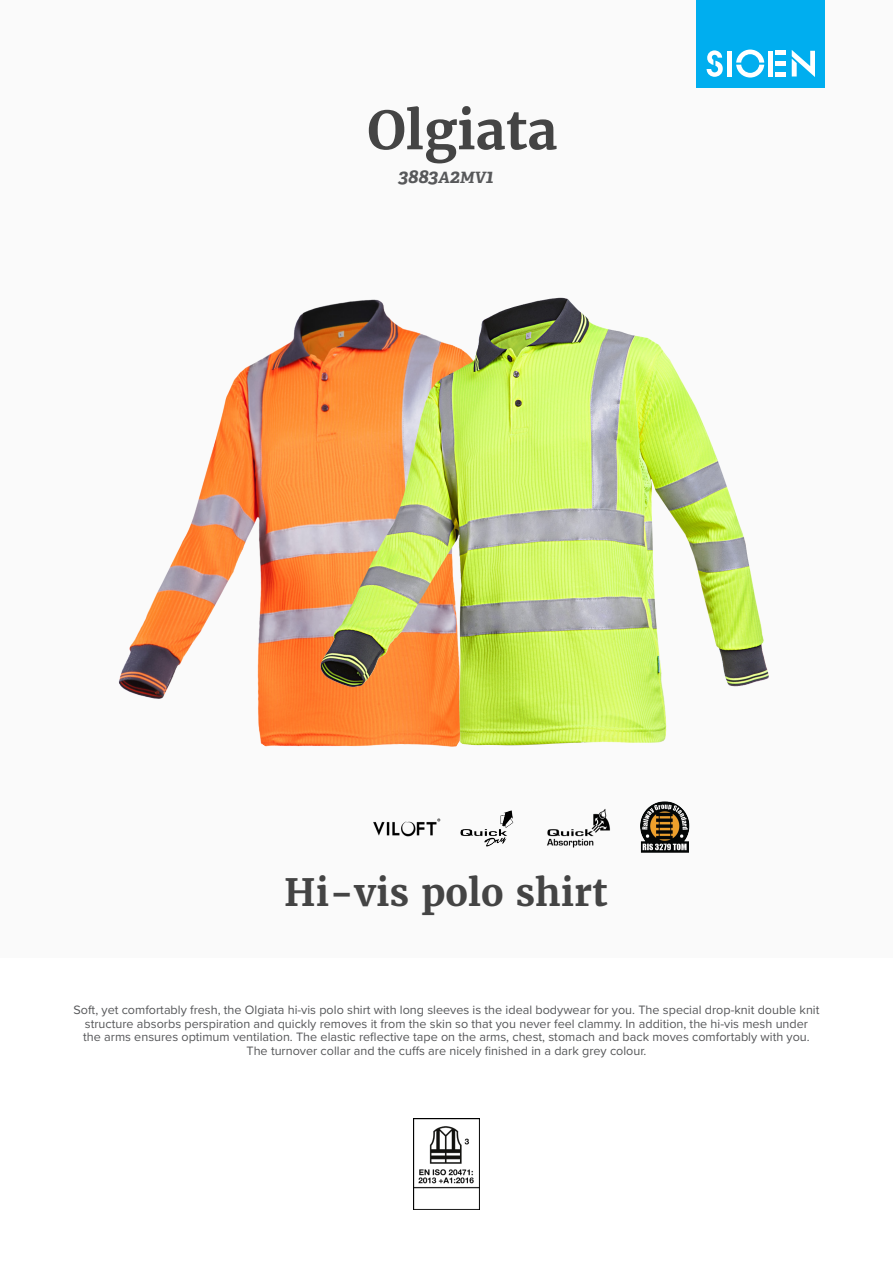
<style>
.page{position:relative;width:893px;height:1263px;background:#fff}
.page>*{position:absolute;margin:0;border:0;box-sizing:border-box;transform-origin:0 0}
.product_name{font:700 52.5px "Merriweather";color:#444}
.product_h2{font:700 37.5px "Merriweather";color:#444}
.product_ref{font:italic 700 19.5px "Adelle";color:#57585a}
.product_description{font:12.6px/13.6px "Proxima Nova";color:#57585a;text-align:center}
.s1{font-size:15.6px}
</style>
<div class="page">
<div style="left:0;top:0;width:893px;height:957px;background:#fafafa"></div>
<div style="left:697px;top:0;width:128px;height:88px;background:#00aeef"></div>
<svg style="left:707px;top:50px;width:16px;height:27px"></svg>
<svg style="left:736px;top:50px;width:28px;height:28px"></svg>
<div style="left:727px;top:51px;width:5px;height:26px;background:#fff"></div>
<div style="left:768px;top:51px;width:5px;height:26px;background:#fff"></div>
<div style="left:775px;top:72px;width:11px;height:5px;background:#fff"></div>
<div style="left:775px;top:61px;width:11px;height:5px;background:#fff"></div>
<hr style="left:775px;top:51px;width:11px;height:4px;background:#fff">
<svg style="left:792px;top:50px;width:23px;height:27px"></svg>
<img style="left:413px;top:1118px;width:67px;height:92px">
<img style="left:119px;top:319px;width:179px;height:428px">
<img style="left:298px;top:297px;width:471px;height:556px">
<p class="product_name" style="left:367px;top:97px;width:192px">Olgiata</p>
<p class="product_ref" style="left:398px;top:164px;width:97px">3883<span class="s1">A</span>2<span class="s1">MV</span>1</p>
<p class="product_h2" style="left:284px;top:868px;width:325px">Hi-vis polo shirt</p>
<p class="product_description" style="left:73px;top:1002px;width:747px">Soft, yet comfortably fresh, the Olgiata hi-vis polo shirt with long sleeves is the ideal bodywear for you. The special drop-knit double knit structure absorbs perspiration and quickly removes it from the skin so that you never feel clammy. In addition, the hi-vis mesh under<br>the arms ensures optimum ventilation. The elastic reflective tape on the arms, chest, stomach and back moves comfortably with you.<br>The turnover collar and the cuffs are nicely finished in a dark grey colour.</p>
</div>
